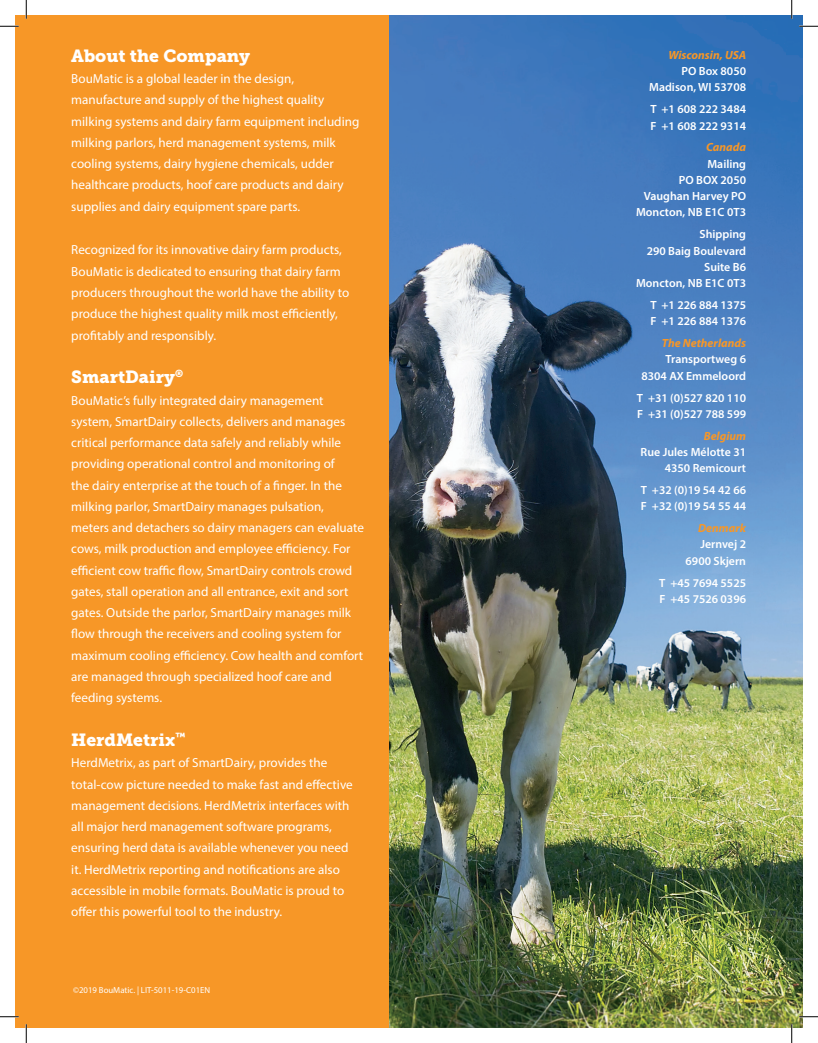
<style>
.page{position:relative;width:818px;height:1043px;background:#fff}
.page>*{position:absolute;margin:0;border:0;box-sizing:border-box;transform-origin:0 0}
.t1{font:17.5px "Museo Slab 900";color:#fff}
.t2{font:13.12px/21.2px "Myriad Pro";color:#fff}
.t3{font:600 11.88px/16.2px "Myriad Pro";color:#fff;text-align:right}
.t4{font:italic 700 11.88px "Myriad Pro";color:#f79727}
.t5{font:8.75px "Myriad Pro";color:#fff}
</style>
<div class="page">
<img style="left:389px;top:15px;width:413px;height:1013px">
<div style="left:15px;top:15px;width:374px;height:1013px;background:#f79727"></div>
<svg style="left:0;top:25px;width:19px;height:2px"></svg>
<svg style="left:799px;top:25px;width:19px;height:2px"></svg>
<svg style="left:0;top:1016px;width:19px;height:1px"></svg>
<svg style="left:799px;top:1015px;width:19px;height:2px"></svg>
<svg style="left:25px;top:0;width:2px;height:19px"></svg>
<svg style="left:25px;top:1024px;width:2px;height:18px"></svg>
<svg style="left:790px;top:0;width:2px;height:19px"></svg>
<svg style="left:790px;top:1024px;width:2px;height:18px"></svg>
<h1 class="t1" style="left:71px;top:46px;width:180px">About the Company</h1>
<p class="t2" style="left:71px;top:68px;width:289px">BouMatic is a global leader in the design, manufacture and supply of the highest quality milking systems and dairy farm equipment including milking parlors, herd management systems, milk cooling systems, dairy hygiene chemicals, udder healthcare products, hoof care products and dairy supplies and dairy equipment spare parts.</p>
<p class="t2" style="left:71px;top:239px;width:279px">Recognized for its innovative dairy farm products, BouMatic is dedicated to ensuring that dairy farm producers throughout the world have the ability to produce the highest quality milk most efficiently, profitably and responsibly.</p>
<h1 class="t1" style="left:71px;top:367px;width:113px">SmartDairy<sup>®</sup></h1>
<p class="t2" style="left:71px;top:389px;width:294px">BouMatic’s fully integrated dairy management system, SmartDairy collects, delivers and manages critical performance data safely and reliably while providing operational control and monitoring of<br>the dairy enterprise at the touch of a finger. In the milking parlor, SmartDairy manages pulsation, meters and detachers so dairy managers can evaluate cows, milk production and employee efficiency. For efficient cow traffic flow, SmartDairy controls crowd gates, stall operation and all entrance, exit and sort gates. Outside the parlor, SmartDairy manages milk flow through the receivers and cooling system for maximum cooling efficiency. Cow health and comfort are managed through specialized hoof care and feeding systems.</p>
<h1 class="t1" style="left:71px;top:729px;width:115px">HerdMetrix<sup>™</sup></h1>
<p class="t2" style="left:71px;top:752px;width:283px">HerdMetrix, as part of SmartDairy, provides the total-cow picture needed to make fast and effective management decisions. HerdMetrix interfaces with all major herd management software programs, ensuring herd data is available whenever you need it. HerdMetrix reporting and notifications are also accessible in mobile formats. BouMatic is proud to offer this powerful tool to the industry.</p>
<p class="t5" style="left:73px;top:984px;width:139px">©2019 BouMatic. | LIT-5011-19-C01EN</p>
<p class="t4" style="left:668px;top:47px;width:79px">Wisconsin, USA</p>
<p class="t3" style="left:649px;top:63px;width:98px">PO Box 8050<br>Madison, WI 53708</p>
<p class="t3" style="left:650px;top:101px;width:97px;text-align:left">T +1 608 222 3484<br>F +1 608 222 9314</p>
<p class="t4" style="left:706px;top:140px;width:41px">Canada</p>
<p class="t3" style="left:636px;top:155px;width:111px">Mailing<br>PO BOX 2050<br>Vaughan Harvey PO<br>Moncton, NB E1C 0T3</p>
<p class="t3" style="left:636px;top:226px;width:111px">Shipping<br>290 Baig Boulevard<br>Suite B6<br>Moncton, NB E1C 0T3</p>
<p class="t3" style="left:650px;top:296px;width:97px;text-align:left">T +1 226 884 1375<br>F +1 226 884 1376</p>
<p class="t4" style="left:661px;top:335px;width:86px">The Netherlands</p>
<p class="t3" style="left:641px;top:351px;width:106px">Transportweg 6<br>8304 AX Emmeloord</p>
<p class="t3" style="left:636px;top:389px;width:111px;text-align:left">T +31 (0)527 820 110<br>F +31 (0)527 788 599</p>
<p class="t4" style="left:703px;top:428px;width:44px">Belgium</p>
<p class="t3" style="left:640px;top:443px;width:107px">Rue Jules Mélotte 31<br>4350 Remicourt</p>
<p class="t3" style="left:640px;top:481px;width:107px;text-align:left">T +32 (0)19 54 42 66<br>F +32 (0)19 54 55 44</p>
<p class="t4" style="left:698px;top:520px;width:50px">Denmark</p>
<p class="t3" style="left:685px;top:536px;width:62px">Jernvej 2<br>6900 Skjern</p>
<p class="t3" style="left:659px;top:574px;width:88px;text-align:left">T +45 7694 5525<br>F +45 7526 0396</p>
</div>
